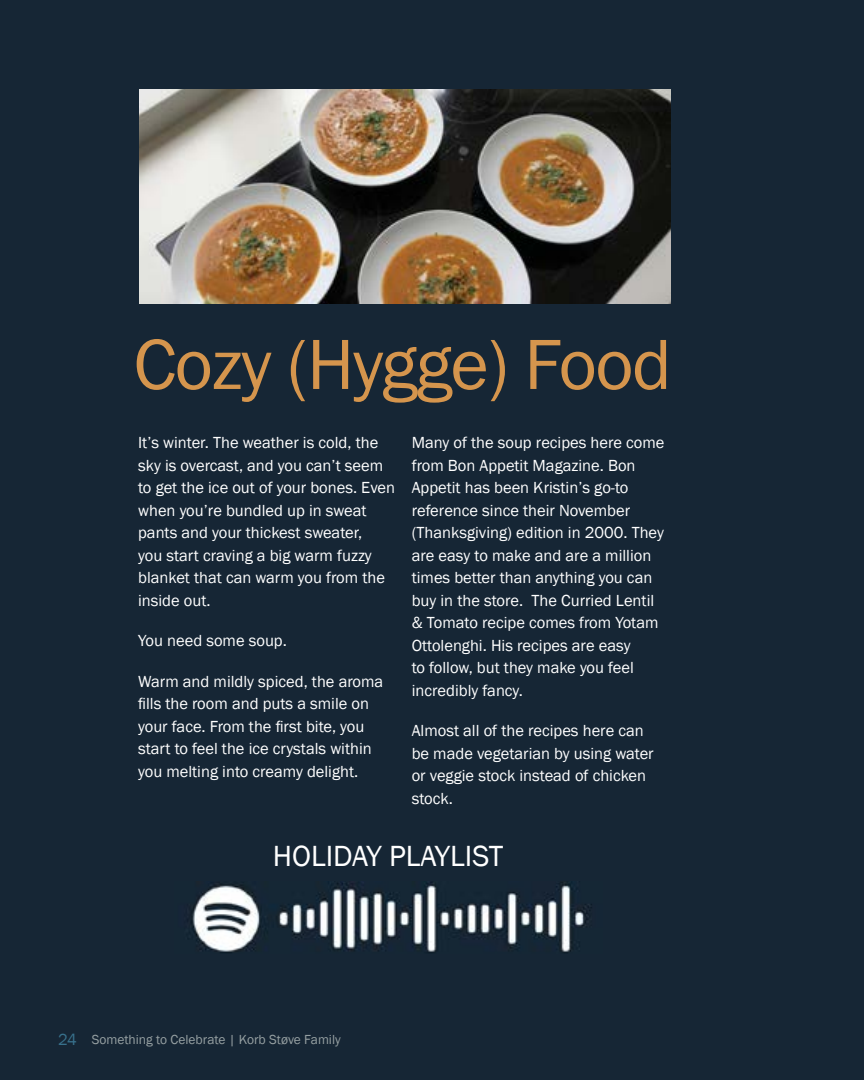
<style>
.page{position:relative;width:864px;height:1080px;background:#162635}
.page>*{position:absolute;margin:0;border:0;box-sizing:border-box;transform-origin:0 0}
.t1{font:73.5px "Franklin Gothic";letter-spacing:-.02em;color:#d5954d}
.t2{font:30px "Franklin Gothic";color:#fff}
.t3{font:16.5px/22.5px "Franklin Gothic";color:#fff}
.t4{font:13.5px "Franklin Gothic";color:#96a0a2}
.s1{font-size:16.5px;color:#38718c}
</style>
<div class="page">
<img style="left:140px;top:90px;width:531px;height:213px">
<img style="left:191px;top:882px;width:401px;height:71px">
<h1 class="t1" style="left:134px;top:319px;width:540px">Cozy (Hygge) Food</h1>
<p class="t3" style="left:138px;top:432px;width:258px">It’s winter. The weather is cold, the sky is overcast, and you can’t seem to get the ice out of your bones. Even when you’re bundled up in sweat pants and your thickest sweater,<br>you start craving a big warm fuzzy blanket that can warm you from the inside out.</p>
<p class="t3" style="left:138px;top:630px;width:150px">You need some soup.</p>
<p class="t3" style="left:138px;top:670px;width:247px">Warm and mildly spiced, the aroma fills the room and puts a smile on your face. From the first bite, you start to feel the ice crystals within you melting into creamy delight.</p>
<p class="t3" style="left:412px;top:432px;width:254px">Many of the soup recipes here come from Bon Appetit Magazine. Bon<br>Appetit has been Kristin’s go-to reference since their November (Thanksgiving) edition in 2000. They are easy to make and are a million times better than anything you can buy in the store. The Curried Lentil &amp; Tomato recipe comes from Yotam<br>Ottolenghi. His recipes are easy<br>to follow, but they make you feel incredibly fancy.</p>
<p class="t3" style="left:412px;top:720px;width:243px">Almost all of the recipes here can be made vegetarian by using water or veggie stock instead of chicken stock.</p>
<h2 class="t2" style="left:273px;top:838px;width:232px">HOLIDAY PLAYLIST</h2>
<p class="t4" style="left:58px;top:1031px;width:284px"><span class="s1">24</span> Something to Celebrate | Korb Støve Family</p>
</div>
